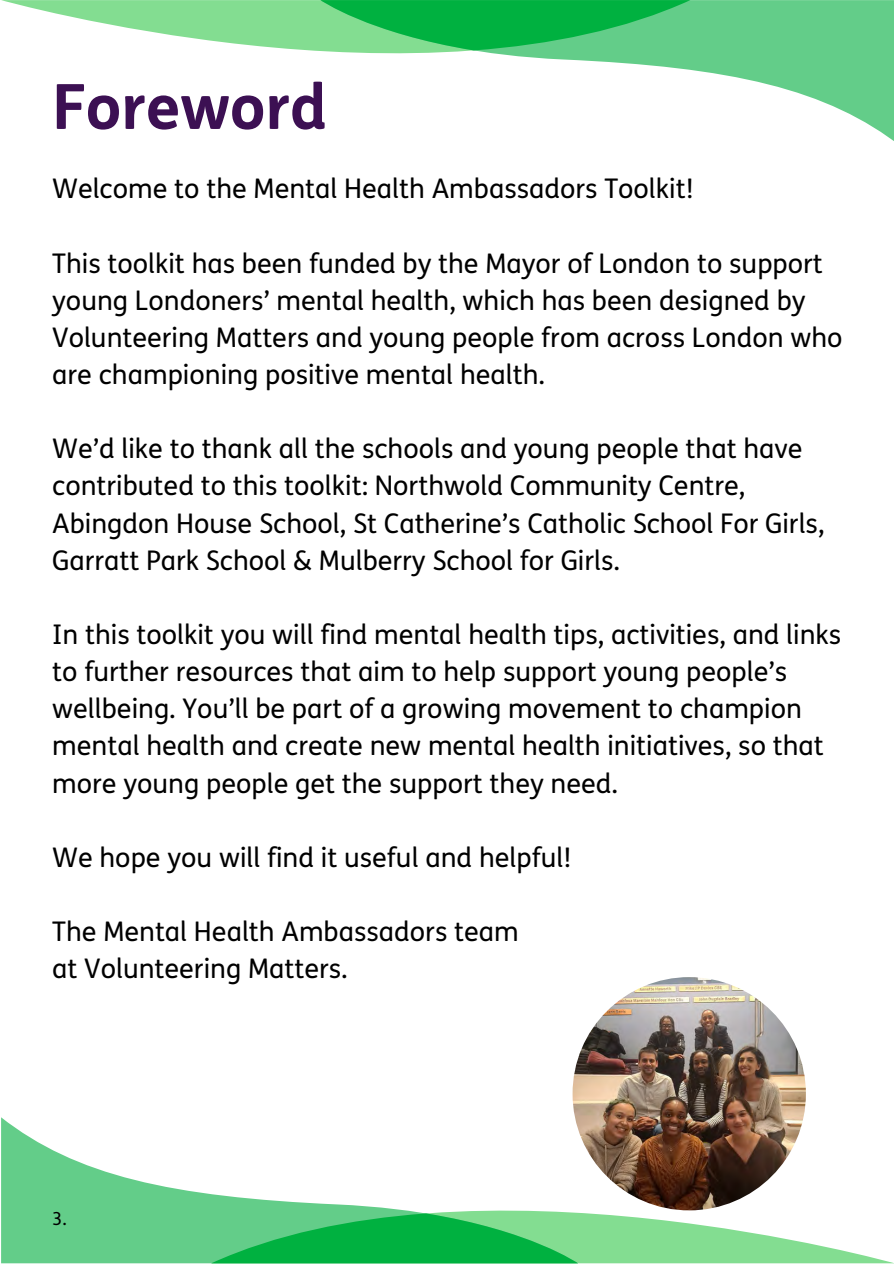
<style>
.page{position:relative;width:894px;height:1264px;background:#fff}
.page>*{position:absolute;margin:0;border:0;box-sizing:border-box;transform-origin:0 0}
.t1{font:700 62.25px "FS Me";color:#3c1053}
.t2{font:27px/37.2px "FS Me";color:#000}
.t3{font:18px "FS Me";color:#000}
</style>
<div class="page">
<svg style="left:1px;top:0;width:319px;height:51px;fill:#83dd91"></svg>
<svg style="left:320px;top:0;width:573px;height:141px"></svg>
<svg style="left:320px;top:0;width:370px;height:50px;background:#2abe5c"></svg>
<svg style="left:578px;top:1144px;width:315px;height:119px"></svg>
<svg style="left:1px;top:1117px;width:577px;height:146px"></svg>
<svg style="left:211px;top:1213px;width:367px;height:50px;background:#2bbe5d"></svg>
<img style="left:572px;top:977px;width:233px;height:233px;border-radius:50%">
<h2 class="t1" style="left:52px;top:72px;width:276px">Foreword</h2>
<h1 class="t2" style="left:52px;top:171px;width:643px">Welcome to the Mental Health Ambassadors Toolkit!</h1>
<h2 class="t2" style="left:52px;top:245px;width:791px">This toolkit has been funded by the Mayor of London to support young Londoners’ mental health, which has been designed by Volunteering Matters and young people from across London who are championing positive mental health.</h2>
<h2 class="t2" style="left:52px;top:431px;width:773px">We’d like to thank all the schools and young people that have contributed to this toolkit: Northwold Community Centre, Abingdon House School, St Catherine’s Catholic School For Girls, Garratt Park School &amp; Mulberry School for Girls.</h2>
<h2 class="t2" style="left:52px;top:616px;width:790px">In this toolkit you will find mental health tips, activities, and links to further resources that aim to help support young people’s wellbeing. You’ll be part of a growing movement to champion mental health and create new mental health initiatives, so that more young people get the support they need.</h2>
<h2 class="t2" style="left:52px;top:839px;width:520px">We hope you will find it useful and helpful!</h2>
<h2 class="t2" style="left:52px;top:913px;width:468px">The Mental Health Ambassadors team at Volunteering Matters.</h2>
<p class="t3" style="left:52px;top:1208px;width:16px">3.</p>
</div>
